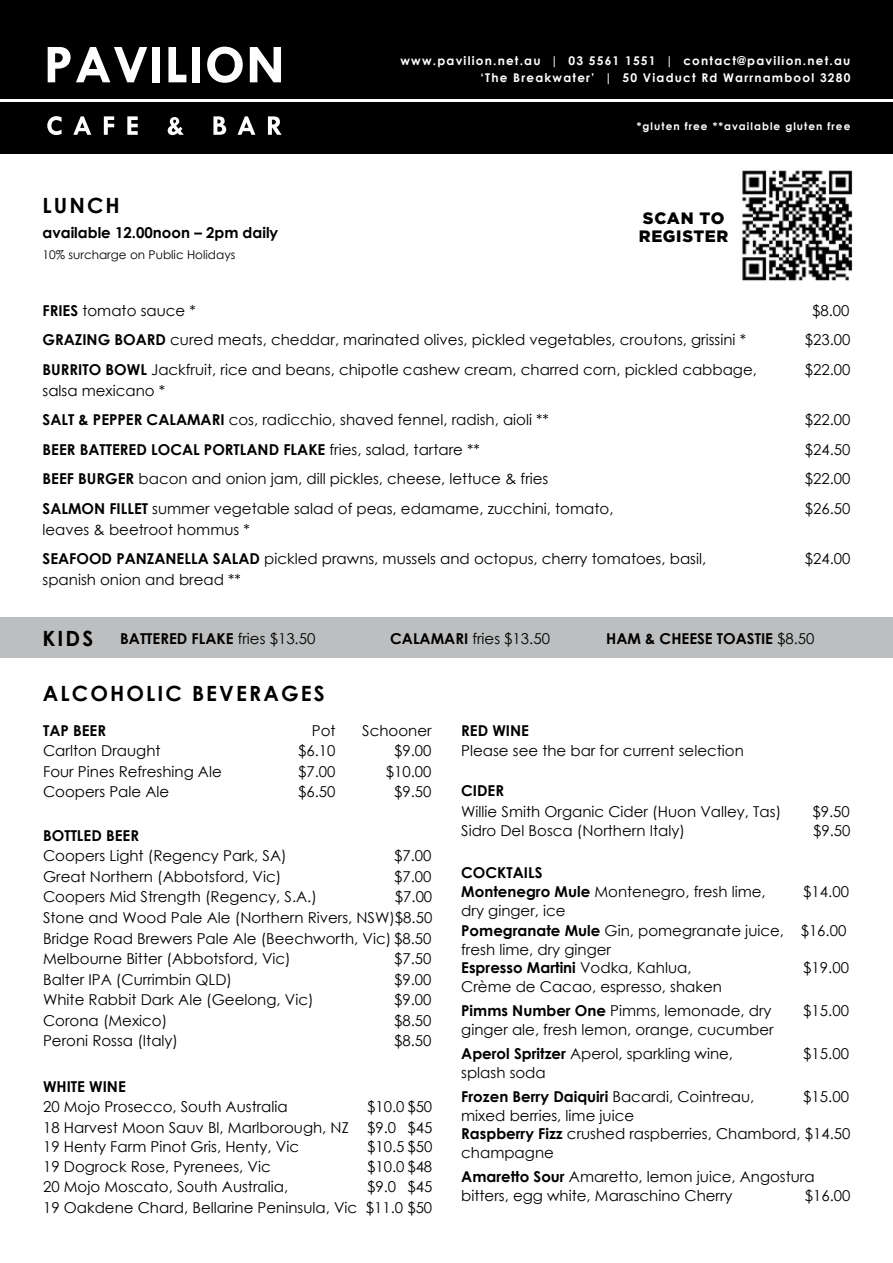
<style>
.page{position:relative;width:893px;height:1263px;background:#fff}
.page>*{position:absolute;margin:0;border:0;box-sizing:border-box;transform-origin:0 0}
.t1{font:700 21px "Century Gothic";letter-spacing:.1em;color:#000}
.t2{font:900 16.5px/17.5px "Gotham";letter-spacing:.04em;color:#000}
.t3{font:15px/20.5px "Century Gothic";color:#000}
.t4{font:700 15px/19.8px "Century Gothic";color:#000}
.t5{font:700 12px/17.1px "Century Gothic";letter-spacing:.1em;color:#fff;text-align:right}
.t6{font:12px "Century Gothic";color:#000}
.t7{font:700 10.5px "Century Gothic";letter-spacing:.1em;color:#fff}
.s1{font-weight:700}
.s2{font-weight:400}
</style>
<div class="page">
<div style="left:0;top:0;width:893px;height:153px;background:#000"></div>
<hr style="left:0;top:100px;width:893px;height:2px;background:#fff">
<svg style="left:48px;top:47px;width:99px;height:35px"></svg>
<div style="left:153px;top:47px;width:7px;height:35px;background:#fff"></div>
<svg style="left:168px;top:47px;width:18px;height:35px"></svg>
<div style="left:193px;top:47px;width:7px;height:35px;background:#fff"></div>
<svg style="left:207px;top:47px;width:36px;height:36px"></svg>
<svg style="left:250px;top:47px;width:31px;height:35px"></svg>
<svg style="left:47px;top:116px;width:15px;height:19px"></svg>
<svg style="left:73px;top:116px;width:18px;height:19px"></svg>
<svg style="left:104px;top:116px;width:10px;height:19px"></svg>
<svg style="left:127px;top:116px;width:11px;height:19px"></svg>
<svg style="left:168px;top:117px;width:16px;height:18px"></svg>
<svg style="left:213px;top:116px;width:13px;height:19px"></svg>
<svg style="left:237px;top:116px;width:18px;height:19px"></svg>
<svg style="left:268px;top:116px;width:14px;height:19px"></svg>
<div style="left:0;top:617px;width:893px;height:41px;background:#bcbec0"></div>
<img style="left:742px;top:170px;width:111px;height:111px">
<h1 class="t1" style="left:43px;top:190px;width:79px">LUNCH</h1>
<p class="t4" style="left:43px;top:222px;width:237px">available 12.00noon – 2pm daily</p>
<p class="t6" style="left:43px;top:246px;width:194px">10% surcharge on Public Holidays</p>
<p class="t5" style="left:400px;top:52px;width:451px">www.pavilion.net.au | 03 5561 1551 | contact@pavilion.net.au ‘The Breakwater’ | 50 Viaduct Rd Warrnambool 3280</p>
<p class="t7" style="left:637px;top:118px;width:215px">*gluten free **available gluten free</p>
<p class="t2" style="left:639px;top:209px;width:91px">SCAN TO<br>REGISTER</p>
<p class="t3" style="left:43px;top:300px;width:155px"><span class="s1">FRIES</span> tomato sauce *</p>
<p class="t3" style="left:812px;top:300px;width:39px">$8.00</p>
<p class="t3" style="left:43px;top:329px;width:705px"><span class="s1">GRAZING BOARD</span> cured meats, cheddar, marinated olives, pickled vegetables, croutons, grissini *</p>
<p class="t3" style="left:805px;top:329px;width:47px">$23.00</p>
<p class="t3" style="left:43px;top:359px;width:716px"><span class="s1">BURRITO BOWL</span> Jackfruit, rice and beans, chipotle cashew cream, charred corn, pickled cabbage,</p>
<p class="t3" style="left:805px;top:359px;width:47px">$22.00</p>
<p class="t3" style="left:43px;top:375px;width:508px;line-height:29.5px">salsa mexicano *<br><span class="s1">SALT &amp; PEPPER CALAMARI</span> cos, radicchio, shaved fennel, radish, aioli **</p>
<p class="t3" style="left:805px;top:409px;width:47px">$22.00</p>
<p class="t4" style="left:43px;top:439px;width:439px">BEER BATTERED LOCAL PORTLAND FLAKE <span class="s2">fries, salad, tartare **</span></p>
<p class="t3" style="left:805px;top:439px;width:47px">$24.50</p>
<p class="t3" style="left:43px;top:468px;width:507px"><span class="s1">BEEF BURGER</span> bacon and onion jam, dill pickles, cheese, lettuce &amp; fries</p>
<p class="t3" style="left:805px;top:468px;width:47px">$22.00</p>
<p class="t3" style="left:43px;top:498px;width:572px"><span class="s1">SALMON FILLET</span> summer vegetable salad of peas, edamame, zucchini, tomato,</p>
<p class="t3" style="left:805px;top:498px;width:47px">$26.50</p>
<p class="t3" style="left:43px;top:514px;width:665px;line-height:29.5px">leaves &amp; beetroot hommus *<br><span class="s1">SEAFOOD PANZANELLA SALAD</span> pickled prawns, mussels and octopus, cherry tomatoes, basil,</p>
<p class="t3" style="left:805px;top:548px;width:47px">$24.00</p>
<p class="t3" style="left:43px;top:569px;width:200px">spanish onion and bread **</p>
<h1 class="t1" style="left:43px;top:623px;width:52px">KIDS</h1>
<p class="t4" style="left:120px;top:628px;width:197px">BATTERED FLAKE <span class="s2">fries $13.50</span></p>
<p class="t3" style="left:390px;top:628px;width:161px"><span class="s1">CALAMARI</span> fries $13.50</p>
<p class="t4" style="left:606px;top:628px;width:210px">HAM &amp; CHEESE TOASTIE <span class="s2">$8.50</span></p>
<h1 class="t1" style="left:43px;top:677px;width:283px">ALCOHOLIC BEVERAGES</h1>
<p class="t4" style="left:43px;top:720px;width:64px">TAP BEER</p>
<p class="t3" style="left:312px;top:720px;width:25px">Pot</p>
<p class="t3" style="left:362px;top:720px;width:71px">Schooner</p>
<p class="t3" style="left:43px;top:740px;width:119px">Carlton Draught</p>
<p class="t3" style="left:298px;top:740px;width:39px">$6.10</p>
<p class="t3" style="left:394px;top:740px;width:39px">$9.00</p>
<p class="t3" style="left:43px;top:761px;width:180px">Four Pines Refreshing Ale</p>
<p class="t3" style="left:298px;top:761px;width:39px">$7.00</p>
<p class="t3" style="left:386px;top:761px;width:47px">$10.00</p>
<p class="t3" style="left:43px;top:781px;width:128px">Coopers Pale Ale</p>
<p class="t3" style="left:298px;top:781px;width:39px">$6.50</p>
<p class="t3" style="left:394px;top:781px;width:39px">$9.50</p>
<p class="t4" style="left:43px;top:825px;width:98px">BOTTLED BEER</p>
<p class="t3" style="left:43px;top:845px;width:245px">Coopers Light (Regency Park, SA)</p>
<p class="t3" style="left:394px;top:845px;width:39px">$7.00</p>
<p class="t3" style="left:43px;top:866px;width:240px">Great Northern (Abbotsford, Vic)</p>
<p class="t3" style="left:394px;top:866px;width:39px">$7.00</p>
<p class="t3" style="left:43px;top:886px;width:275px">Coopers Mid Strength (Regency, S.A.)</p>
<p class="t3" style="left:43px;top:886px;width:391px;text-align:justify;text-indent:352px">$7.00<br>Stone and Wood Pale Ale (Northern Rivers, NSW)$8.50<br>Bridge Road Brewers Pale Ale (Beechworth, Vic) $8.50<br>Melbourne Bitter (Abbotsford, Vic)</p>
<p class="t3" style="left:394px;top:948px;width:39px">$7.50</p>
<p class="t3" style="left:43px;top:969px;width:191px">Balter IPA (Currimbin QLD)</p>
<p class="t3" style="left:394px;top:969px;width:39px">$9.00</p>
<p class="t3" style="left:43px;top:989px;width:272px">White Rabbit Dark Ale (Geelong, Vic)</p>
<p class="t3" style="left:394px;top:989px;width:39px">$9.00</p>
<p class="t3" style="left:43px;top:1010px;width:126px">Corona (Mexico)</p>
<p class="t3" style="left:394px;top:1010px;width:39px">$8.50</p>
<p class="t3" style="left:43px;top:1030px;width:137px">Peroni Rossa (Italy)</p>
<p class="t3" style="left:394px;top:1030px;width:39px">$8.50</p>
<p class="t4" style="left:43px;top:1076px;width:84px">WHITE WINE</p>
<p class="t3" style="left:43px;top:1096px;width:246px">20 Mojo Prosecco, South Australia</p>
<p class="t3" style="left:43px;top:1096px;width:391px;line-height:20.1px;text-align:justify;text-indent:324px">$10.0 $50<br>18 Harvest Moon Sauv Bl, Marlborough, NZ $9.0 $45<br>19 Henty Farm Pinot Gris, Henty, Vic</p>
<p class="t3" style="left:367px;top:1136px;width:67px">$10.5 $50</p>
<p class="t3" style="left:43px;top:1156px;width:229px">19 Dogrock Rose, Pyrenees, Vic</p>
<p class="t3" style="left:367px;top:1156px;width:67px">$10.0 $48</p>
<p class="t3" style="left:43px;top:1176px;width:247px">20 Mojo Moscato, South Australia,</p>
<p class="t3" style="left:43px;top:1176px;width:391px;text-align:right">$9.0 $45<br>19 Oakdene Chard, Bellarine Peninsula, Vic $11.0 $50</p>
<p class="t4" style="left:461px;top:720px;width:69px">RED WINE</p>
<p class="t3" style="left:461px;top:740px;width:284px">Please see the bar for current selection</p>
<p class="t4" style="left:461px;top:780px;width:44px">CIDER</p>
<p class="t3" style="left:461px;top:801px;width:321px">Willie Smith Organic Cider (Huon Valley, Tas)</p>
<p class="t3" style="left:812px;top:801px;width:39px">$9.50</p>
<p class="t3" style="left:461px;top:820px;width:225px">Sidro Del Bosca (Northern Italy)</p>
<p class="t3" style="left:813px;top:820px;width:39px">$9.50</p>
<p class="t4" style="left:461px;top:861px;width:306px">COCKTAILS<br>Montenegro Mule <span class="s2">Montenegro, fresh lime,</span></p>
<p class="t3" style="left:803px;top:881px;width:47px">$14.00</p>
<p class="t3" style="left:461px;top:901px;width:387px;line-height:19px">dry ginger, ice<br><span class="s1">Pomegranate Mule</span> Gin, pomegranate juice, $16.00 fresh lime, dry ginger<br><span class="s1">Espresso Martini</span> Vodka, Kahlua,</p>
<p class="t3" style="left:803px;top:957px;width:47px">$19.00</p>
<p class="t3" style="left:461px;top:974px;width:312px;line-height:24px">Crème de Cacao, espresso, shaken<br><span class="s1">Pimms Number One</span> Pimms, lemonade, dry</p>
<p class="t3" style="left:461px;top:1017px;width:314px;line-height:24px">ginger ale, fresh lemon, orange, cucumber<br><span class="s1">Aperol Spritzer</span> Aperol, sparkling wine,</p>
<p class="t3" style="left:803px;top:1000px;width:47px">$15.00</p>
<p class="t3" style="left:803px;top:1043px;width:47px">$15.00</p>
<p class="t3" style="left:461px;top:1060px;width:295px;line-height:24px">splash soda<br><span class="s1">Frozen Berry Daiquiri</span> Bacardi, Cointreau,</p>
<p class="t3" style="left:803px;top:1086px;width:47px">$15.00</p>
<p class="t3" style="left:461px;top:1106px;width:391px;line-height:18.8px">mixed berries, lime juice<br><span class="s1">Raspberry Fizz</span> crushed raspberries, Chambord, $14.50 champagne</p>
<p class="t3" style="left:461px;top:1167px;width:355px;line-height:18.8px"><span class="s1">Amaretto Sour</span> Amaretto, lemon juice, Angostura bitters, egg white, Maraschino Cherry</p>
<p class="t3" style="left:805px;top:1185px;width:47px">$16.00</p>
</div>
